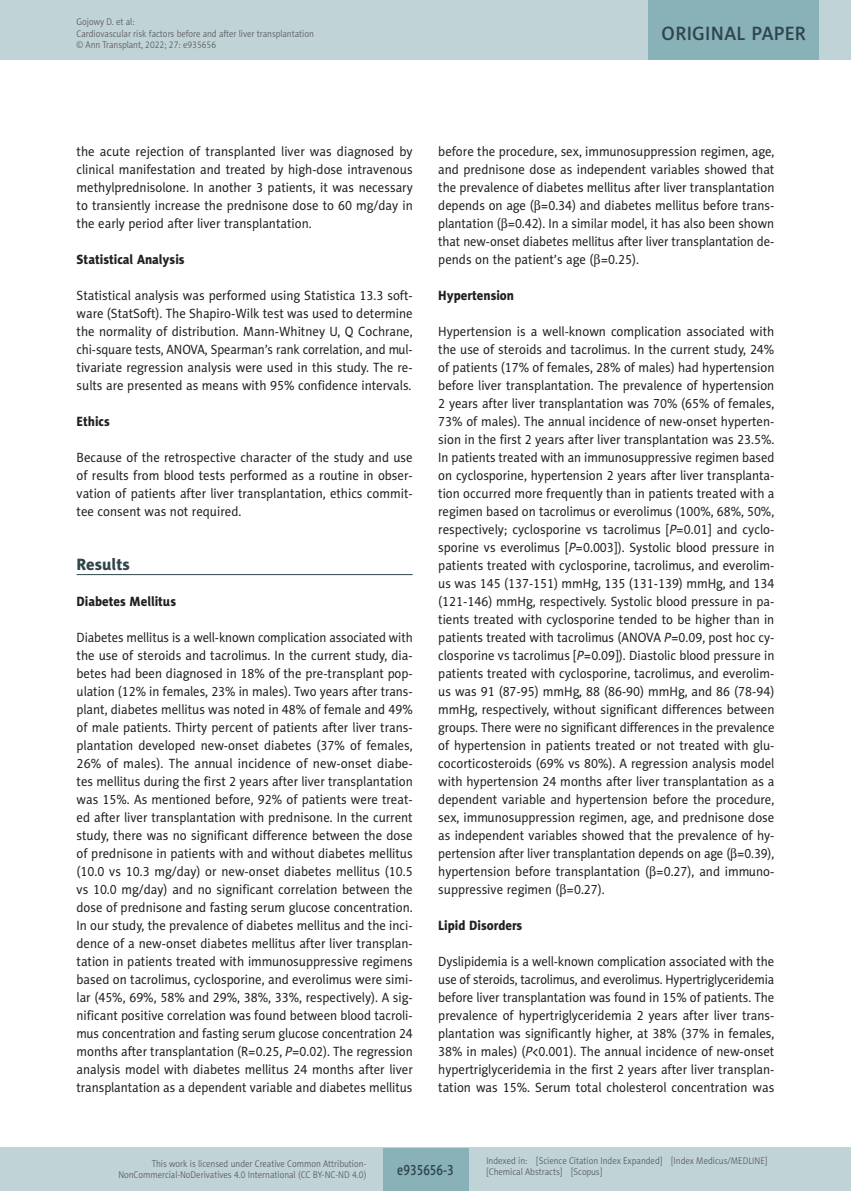
<style>
.page{position:relative;width:851px;height:1191px;background:#fff}
.page>*{position:absolute;margin:0;border:0;box-sizing:border-box;transform-origin:0 0}
.t1{font:19.5px "Naomi Sans EFN Medium";letter-spacing:.015em;color:#2f454b}
.AT_Headline_1{font:16.5px "Naomi Sans EFN Heavy";color:#2f454b}
.AT_e-PAGINA{font:15px "Naomi Sans EFN Medium";color:#2f454b;scale:.8 1}
.AT_Body{font:13.5px/18px "Naomi Sans EFN";color:#231f20;text-align:justify;scale:.95 1}
.AT_Body-2{font:13.5px/18px "Naomi Sans EFN";color:#231f20;text-align:justify;scale:.93 1}
.AT_Body-3{font:13.5px/18px "Naomi Sans EFN";color:#231f20;text-align:justify;scale:.94 1}
.AT_Headline_2{font:13.5px "Naomi Sans EFN Heavy";color:#231f20;scale:.95 1}
.AT_pagina_zywa{font:9.75px/11.2px "Naomi Sans EFN Light";color:#57585a;scale:.9 1}
.s1{font-style:italic}
.s2{font-family:"Standard Sym L"}
</style>
<div class="page">
<hr style="left:77px;top:574px;width:335px;height:1px;background:#2f454b">
<div style="left:0;top:1148px;width:850px;height:43px;background:#c0d3d7"></div>
<div style="left:383px;top:1147px;width:85px;height:43px;background:#89b1b8"></div>
<div style="left:0;top:0;width:850px;height:60px;background:#c0d3d7"></div>
<div style="left:648px;top:0;width:171px;height:60px;background:#89b1b8"></div>
<p class="AT_pagina_zywa" style="left:77px;top:16px;width:265px">Gojowy D. et al:<br>Cardiovascular risk factors before and after liver transplantation</p>
<p class="AT_pagina_zywa" style="left:77px;top:39px;width:156px">© Ann Transplant, 2022; 27: e935656</p>
<h1 class="t1" style="left:661px;top:22px;width:146px">ORIGINAL PAPER</h1>
<p class="AT_Body" style="left:77px;top:142px;width:355px">the acute rejection of transplanted liver was diagnosed by clinical manifestation and treated by high-dose intravenous methylprednisolone. In another 3 patients, it was necessary to transiently increase the prednisone dose to 60 mg/day in the early period after liver transplantation.</p>
<p class="AT_Headline_2" style="left:77px;top:251px;width:115px">Statistical Analysis</p>
<p class="AT_Body" style="left:77px;top:286px;width:355px">Statistical analysis was performed using Statistica 13.3 soft&shy;ware (StatSoft). The Shapiro-Wilk test was used to determine the normality of distribution. Mann-Whitney U, Q Cochrane, chi-square tests, ANOVA, Spearman’s rank correlation, and mul&shy;tivariate regression analysis were used in this study. The re&shy;sults are presented as means with 95% confidence intervals.</p>
<p class="AT_Headline_2" style="left:77px;top:413px;width:36px">Ethics</p>
<p class="AT_Body" style="left:77px;top:448px;width:355px">Because of the retrospective character of the study and use of results from blood tests performed as a routine in obser&shy;vation of patients after liver transplantation, ethics commit&shy;tee consent was not required.</p>
<p class="AT_Headline_1" style="left:77px;top:554px;width:55px">Results</p>
<p class="AT_Headline_2" style="left:77px;top:593px;width:106px">Diabetes Mellitus</p>
<p class="AT_Body-2" style="left:77px;top:628px;width:363px">Diabetes mellitus is a well-known complication associated with the use of steroids and tacrolimus. In the current study, dia&shy;betes had been diagnosed in 18% of the pre-transplant pop&shy;ulation (12% in females, 23% in males). Two years after trans&shy;plant, diabetes mellitus was noted in 48% of female and 49% of male patients. Thirty percent of patients after liver trans&shy;plantation developed new-onset diabetes (37% of females, 26% of males). The annual incidence of new-onset diabe&shy;tes mellitus during the first 2 years after liver transplantation was 15%. As mentioned before, 92% of patients were treat&shy;ed after liver transplantation with prednisone. In the current study, there was no significant difference between the dose of prednisone in patients with and without diabetes mellitus (10.0 vs 10.3 mg/day) or new-onset diabetes mellitus (10.5 vs 10.0 mg/day) and no significant correlation between the dose of prednisone and fasting serum glucose concentration.<br>In our study, the prevalence of diabetes mellitus and the inci&shy;dence of a new-onset diabetes mellitus after liver transplan&shy;tation in patients treated with immunosuppressive regimens based on tacrolimus, cyclosporine, and everolimus were simi&shy;lar (45%, 69%, 58% and 29%, 38%, 33%, respectively). A sig&shy;nificant positive correlation was found between blood tacroli&shy;mus concentration and fasting serum glucose concentration 24 months after transplantation (R=0.25, <span class="s1">P</span>=0.02). The regression analysis model with diabetes mellitus 24 months after liver transplantation as a dependent variable and diabetes mellitus</p>
<p class="AT_Body" style="left:438px;top:142px;width:355px">before the procedure, sex, immunosuppression regimen, age, and prednisone dose as independent variables showed that the prevalence of diabetes mellitus after liver transplantation depends on age (<span class="s2">b</span>=0.34) and diabetes mellitus before trans&shy;plantation (<span class="s2">b</span>=0.42). In a similar model, it has also been shown that new-onset diabetes mellitus after liver transplantation de&shy;pends on the patient’s age (<span class="s2">b</span>=0.25).</p>
<p class="AT_Headline_2" style="left:438px;top:287px;width:81px">Hypertension</p>
<p class="AT_Body" style="left:438px;top:322px;width:355px">Hypertension is a well-known complication associated with the use of steroids and tacrolimus. In the current study, 24% of patients (17% of females, 28% of males) had hypertension before liver transplantation. The prevalence of hypertension 2 years after liver transplantation was 70% (65% of females, 73% of males). The annual incidence of new-onset hyperten&shy;sion in the first 2 years after liver transplantation was 23.5%.<br>In patients treated with an immunosuppressive regimen based on cyclosporine, hypertension 2 years after liver transplanta&shy;tion occurred more frequently than in patients treated with a regimen based on tacrolimus or everolimus (100%, 68%, 50%, respectively; cyclosporine vs tacrolimus [<span class="s1">P</span>=0.01] and cyclo&shy;sporine vs everolimus [<span class="s1">P</span>=0.003]). Systolic blood pressure in patients treated with cyclosporine, tacrolimus, and everolim&shy;us was 145 (137-151) mmHg, 135 (131-139) mmHg, and 134 (121-146) mmHg, respectively. Systolic blood pressure in pa&shy;tients treated with cyclosporine tended to be higher than in patients treated with tacrolimus (ANOVA <span class="s1">P</span>=0.09, post hoc cy&shy;closporine vs tacrolimus [<span class="s1">P</span>=0.09]). Diastolic blood pressure in patients treated with cyclosporine, tacrolimus, and everolim&shy;us was 91 (87-95) mmHg, 88 (86-90) mmHg, and 86 (78-94) mmHg, respectively, without significant differences between groups. There were no significant differences in the prevalence of hypertension in patients treated or not treated with glu&shy;cocorticosteroids (69% vs 80%). A regression analysis model with hypertension 24 months after liver transplantation as a dependent variable and hypertension before the procedure, sex, immunosuppression regimen, age, and prednisone dose as independent variables showed that the prevalence of hy&shy;pertension after liver transplantation depends on age (<span class="s2">b</span>=0.39), hypertension before transplantation (<span class="s2">b</span>=0.27), and immuno&shy;suppressive regimen (<span class="s2">b</span>=0.27).</p>
<p class="AT_Headline_2" style="left:438px;top:917px;width:90px">Lipid Disorders</p>
<p class="AT_Body-3" style="left:438px;top:952px;width:359px">Dyslipidemia is a well-known complication associated with the use of steroids, tacrolimus, and everolimus. Hypertriglyceridemia before liver transplantation was found in 15% of patients. The prevalence of hypertriglyceridemia 2 years after liver trans&shy;plantation was significantly higher, at 38% (37% in females, 38% in males) (<span class="s1">P</span>&lt;0.001). The annual incidence of new-onset hypertriglyceridemia in the first 2 years after liver transplan&shy;tation was 15%. Serum total cholesterol concentration was</p>
<p class="AT_pagina_zywa" style="left:118px;top:1158px;width:277px;text-align:right">This work is licensed under Creative Common Attribution-<br>NonCommercial-NoDerivatives 4.0 International (CC BY-NC-ND 4.0)</p>
<p class="AT_e-PAGINA" style="left:397px;top:1160px;width:72px">e935656-3</p>
<p class="AT_pagina_zywa" style="left:486px;top:1155px;width:313px">Indexed in: [Science Citation Index Expanded] [Index Medicus/MEDLINE] [Chemical Abstracts] [Scopus]</p>
</div>
